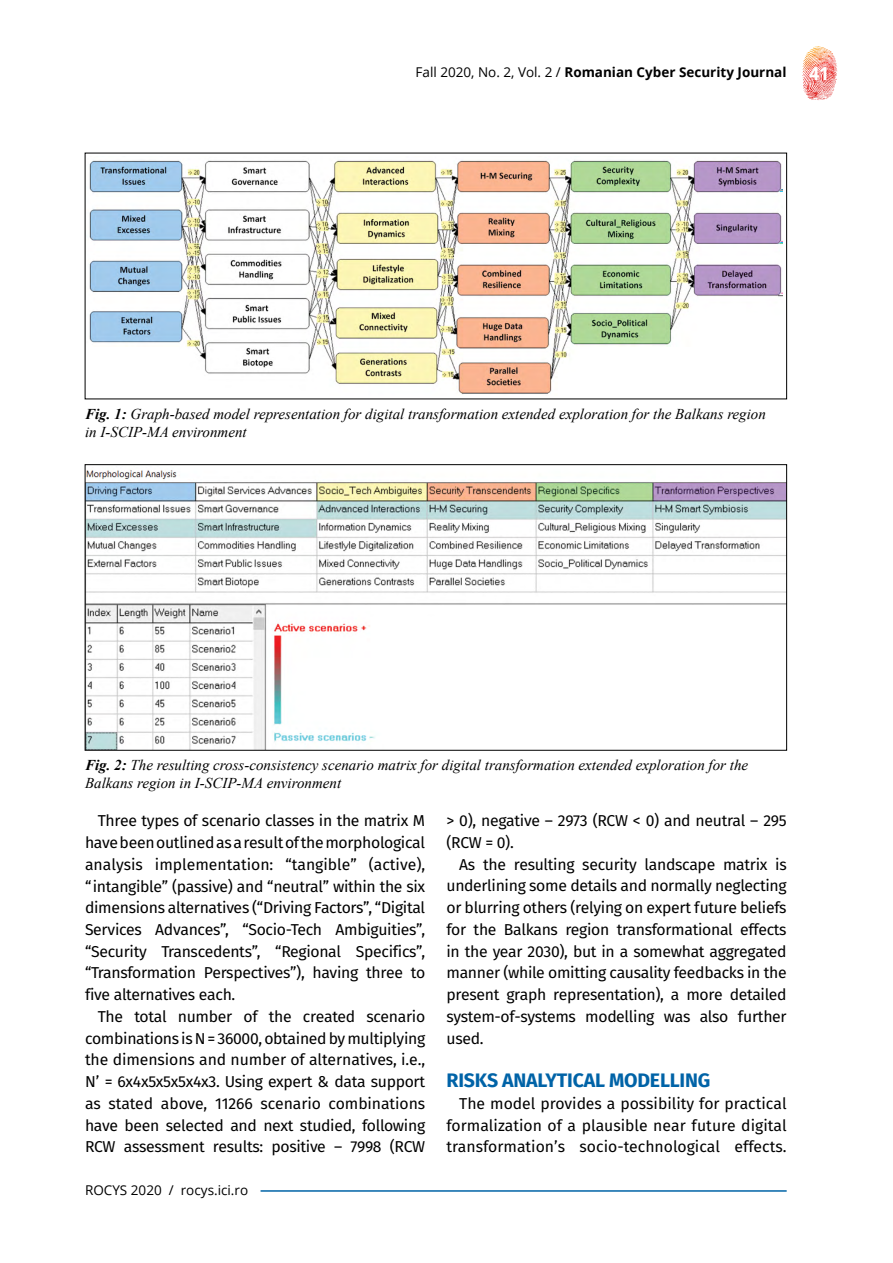
<style>
.page{position:relative;width:893px;height:1263px;background:#fff}
.page>*{position:absolute;margin:0;border:0;box-sizing:border-box;transform-origin:0 0}
.t1{font:700 19.5px "Fira Sans";letter-spacing:-.01em;color:#0063a7}
.t2{font:15.75px/21.8px "Fira Sans";letter-spacing:-.02em;color:#000;text-align:justify}
.t3{font:italic 15px/18px "Times New Roman";color:#000}
.t4{font:700 13.5px "Open Sans";color:#000}
.t5{font:13.5px "Open Sans";color:#000}
.s1{font-weight:400}
.s2{font-size:18px;color:#fff}
.s3{font-weight:700}
</style>
<div class="page">
<svg style="left:809px;top:46px;width:23px;height:6px"></svg>
<hr style="left:261px;top:1190px;width:526px;height:2px;background:#0063a7">
<img style="left:89px;top:160px;width:693px;height:234px">
<img style="left:87px;top:469px;width:698px;height:280px">
<p class="t4" style="left:416px;top:63px;width:415px"><span class="s1">Fall 2020, No. 2, Vol. 2 /</span> Romanian Cyber Security Journal <span class="s2">41</span></p>
<p class="t3" style="left:85px;top:404px;width:682px"><span class="s3">Fig. 1:</span> Graph-based model representation for digital transformation extended exploration for the Balkans region in I-SCIP-MA environment</p>
<p class="t3" style="left:85px;top:755px;width:665px"><span class="s3">Fig. 2:</span> The resulting cross-consistency scenario matrix for digital transformation extended exploration for the<br>Balkans region in I-SCIP-MA environment</p>
<p class="t2" style="left:85px;top:811px;width:342px;text-indent:13px">Three types of scenario classes in the matrix M have been outlined as a result of the morphological analysis implementation: “tangible” (active), “intangible” (passive) and “neutral” within the six dimensions alternatives (“Driving Factors”, “Digital Services Advances”, “Socio-Tech Ambiguities”, “Security Transcedents”, “Regional Specifics”, “Transformation Perspectives”), having three to five alternatives each.</p>
<p class="t2" style="left:85px;top:1007px;width:342px;text-indent:13px">The total number of the created scenario combinations is N = 36000, obtained by multiplying the dimensions and number of alternatives, i.e., N’ = 6x4x5x5x5x4x3. Using expert &amp; data support as stated above, 11266 scenario combinations have been selected and next studied, following RCW assessment results: positive – 7998 (RCW</p>
<p class="t5" style="left:85px;top:1180px;width:165px">ROCYS 2020 / rocys.ici.ro</p>
<p class="t2" style="left:446px;top:811px;width:342px">&gt; 0), negative – 2973 (RCW &lt; 0) and neutral – 295 (RCW = 0).</p>
<p class="t2" style="left:446px;top:854px;width:342px;text-indent:13px">As the resulting security landscape matrix is underlining some details and normally neglecting or blurring others (relying on expert future beliefs for the Balkans region transformational effects in the year 2030), but in a somewhat aggregated manner (while omitting causality feedbacks in the present graph representation), a more detailed system-of-systems modelling was also further used.</p>
<p class="t1" style="left:447px;top:1067px;width:265px">RISKS ANALYTICAL MODELLING</p>
<p class="t2" style="left:446px;top:1094px;width:342px;text-indent:13px">The model provides a possibility for practical formalization of a plausible near future digital transformation’s socio-technological effects.</p>
</div>
